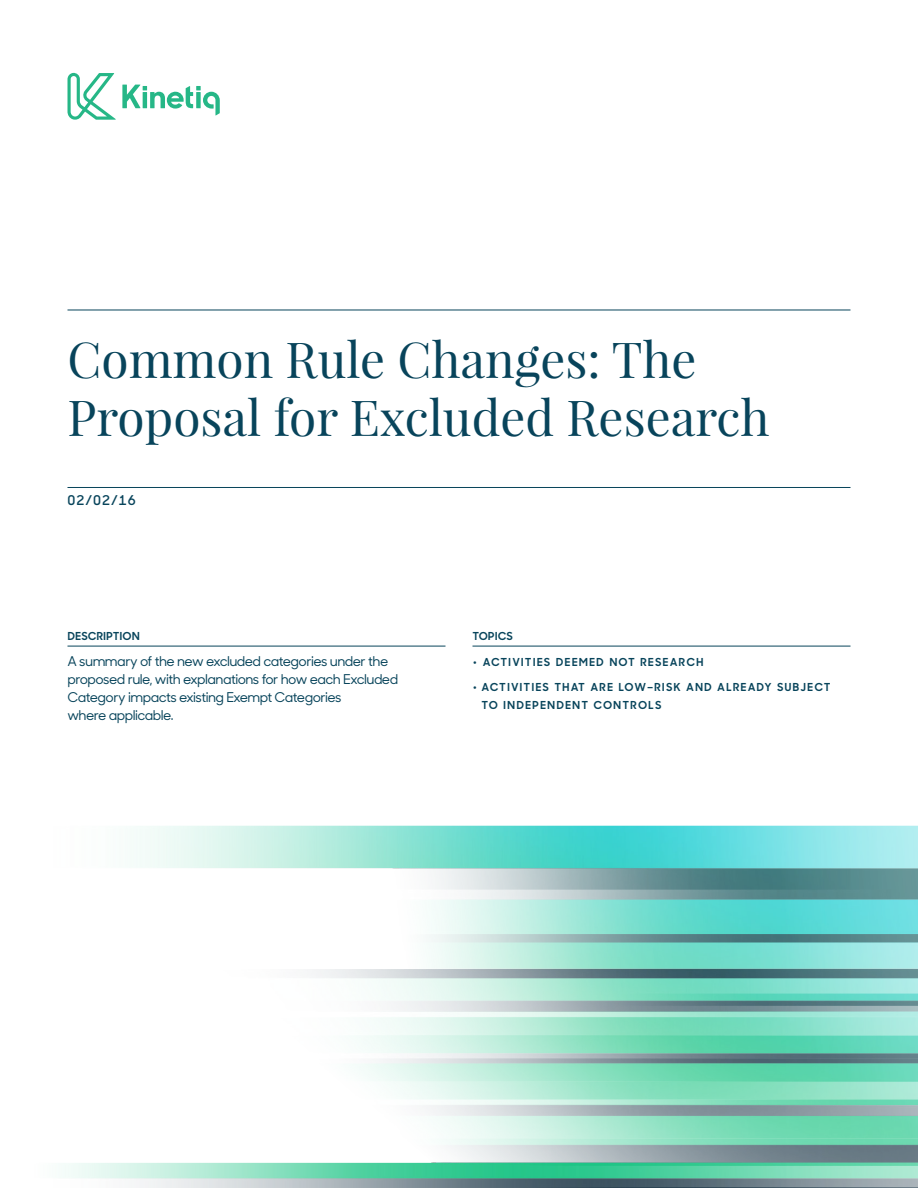
<style>
.page{position:relative;width:918px;height:1188px;background:#fff}
.page>*{position:absolute;margin:0;border:0;box-sizing:border-box;transform-origin:0 0}
.Document_Title_Blue{font:49.5px/58.5px "Playfair Display";color:#08445b}
.Title_Page_Descripti{font:500 13.5px/18px "Sharp Sans No 1";letter-spacing:-.04em;color:#08445b}
.Title_Page_Topic_Bul{font:600 13.5px/18px "Sharp Sans No 1";letter-spacing:.075em;color:#08445b}
.Title_Page_-_Meta{font:600 13.5px "Sharp Sans No 1";color:#08445b}
.Subhead_-_H2{font:600 13.5px "Sharp Sans No 1";color:#08445b}
</style>
<div class="page">
<svg style="left:67px;top:73px;width:49px;height:47px"></svg>
<svg style="left:122px;top:85px;width:98px;height:31px"></svg>
<hr style="left:68px;top:646px;width:378px;height:1px;background:#08445b">
<hr style="left:472px;top:646px;width:378px;height:1px;background:#08445b">
<hr style="left:68px;top:310px;width:782px;height:1px;background:#08445b">
<hr style="left:68px;top:487px;width:782px;height:1px;background:#08445b">
<img style="left:63px;top:826px;width:855px;height:362px">
<p class="Document_Title_Blue" style="left:68px;top:330px;width:704px">Common Rule Changes: The<br>Proposal for Excluded Research</p>
<p class="Subhead_-_H2" style="left:68px;top:491px;width:70px">02/02/16</p>
<p class="Title_Page_-_Meta" style="left:68px;top:626px;width:74px">DESCRIPTION</p>
<p class="Title_Page_-_Meta" style="left:472px;top:626px;width:42px">TOPICS</p>
<p class="Title_Page_Descripti" style="left:68px;top:651px;width:332px">A summary of the new excluded categories under the proposed rule, with explanations for how each Excluded Category impacts existing Exempt Categories<br>where applicable.</p>
<p class="Title_Page_Topic_Bul" style="left:472px;top:651px;width:233px">• ACTIVITIES DEEMED NOT RESEARCH</p>
<p class="Title_Page_Topic_Bul" style="left:482px;top:676px;width:351px;text-indent:-9px">• ACTIVITIES THAT ARE LOW-RISK AND ALREADY SUBJECT<br>TO INDEPENDENT CONTROLS</p>
</div>
